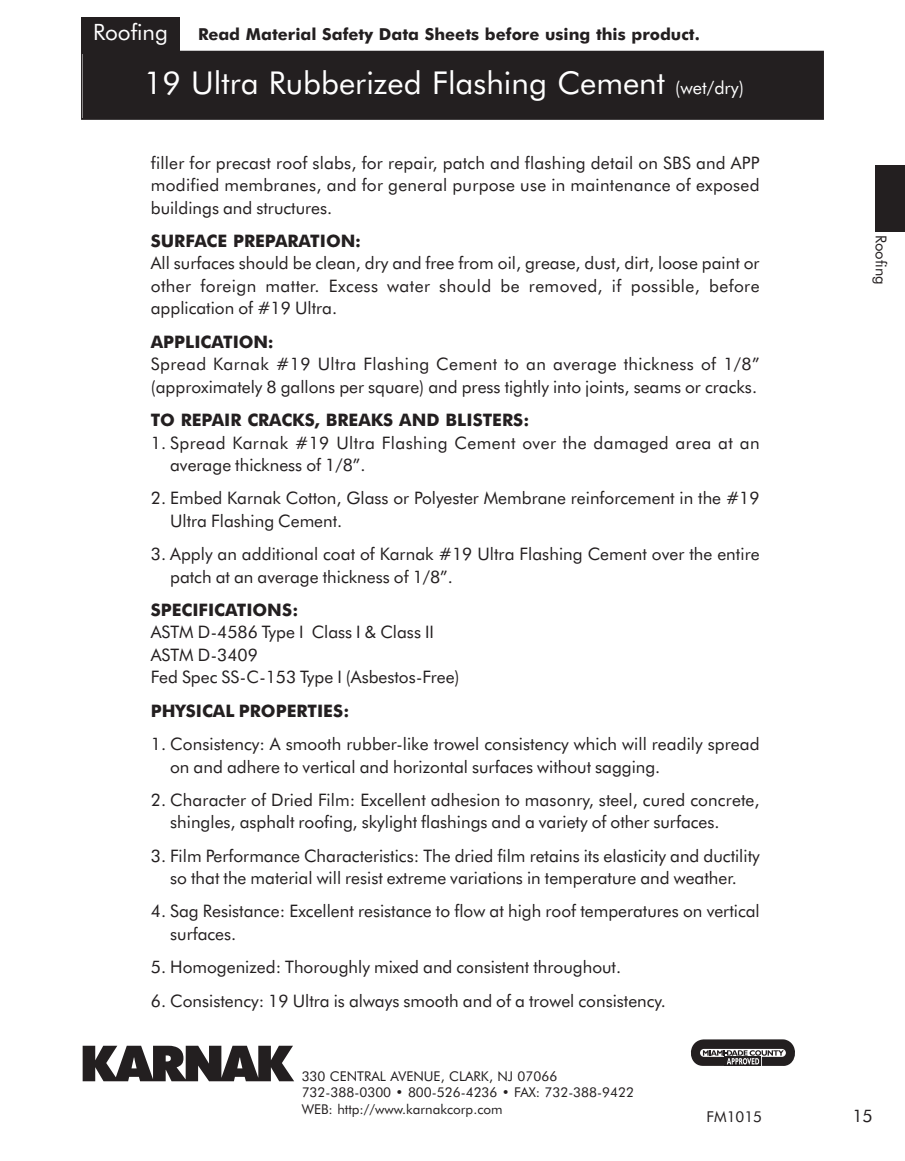
<style>
.page{position:relative;width:905px;height:1161px;background:#fff}
.page>*{position:absolute;margin:0;border:0;box-sizing:border-box;transform-origin:0 0}
.t1{font:31.5px "Futura BT";color:#fff}
.t2{font:22.5px "Futura BT";color:#fff}
.t3{font:17.25px/22.5px "Futura BT";color:#231f20}
.t4{font:700 17.25px "Futura BT";color:#231f20}
.t5{font:17.25px/22.5px "Futura BT";letter-spacing:.025em;color:#231f20}
.t6{font:700 16.5px "Futura BT";color:#231f20}
.t7{font:15px "Futura BT";color:#231f20}
.t8{font:13.5px/16.2px "Futura BT";color:#231f20}
.s1{font-size:18px}
</style>
<div class="page">
<div style="left:82px;top:52px;width:740px;height:66px;background:#231f20"></div>
<div style="left:81px;top:51px;width:743px;height:69px;border:2px solid #231f20"></div>
<svg style="left:83px;top:1046px;width:211px;height:35px"></svg>
<div style="left:81px;top:18px;width:99px;height:36px;background:#231f20"></div>
<div style="left:874px;top:165px;width:30px;height:66px;background:#231f20"></div>
<svg style="left:691px;top:1039px;width:104px;height:27px;background:#595556"></svg>
<h2 class="t2" style="left:93px;top:23px;width:76px">Roofing</h2>
<p class="t6" style="left:198px;top:27px;width:503px">Read Material Safety Data Sheets before using this product.</p>
<h1 class="t1" style="left:144px;top:70px;width:601px">19 Ultra Rubberized Flashing Cement <span class="s1">(wet/dry)</span></h1>
<p class="t3" style="left:151px;top:153px;width:610px;text-align:justify">filler for precast roof slabs, for repair, patch and flashing detail on SBS and APP modified membranes, and for general purpose use in maintenance of exposed buildings and structures.</p>
<p class="t4" style="left:151px;top:234px;width:211px">SURFACE PREPARATION:</p>
<p class="t3" style="left:151px;top:254px;width:610px;text-align:justify">All surfaces should be clean, dry and free from oil, grease, dust, dirt, loose paint or other foreign matter. Excess water should be removed, if possible, before application of #19 Ultra.</p>
<p class="t4" style="left:151px;top:335px;width:124px">APPLICATION:</p>
<p class="t3" style="left:151px;top:354px;width:610px">Spread Karnak #19 Ultra Flashing Cement to an average thickness of 1/8” (approximately 8 gallons per square) and press tightly into joints, seams or cracks.</p>
<p class="t4" style="left:151px;top:413px;width:380px">TO REPAIR CRACKS, BREAKS AND BLISTERS:</p>
<p class="t5" style="left:170px;top:433px;width:591px;text-indent:-19px">1. Spread Karnak #19 Ultra Flashing Cement over the damaged area at an average thickness of 1/8”.</p>
<p class="t3" style="left:170px;top:488px;width:591px;text-indent:-19px">2. Embed Karnak Cotton, Glass or Polyester Membrane reinforcement in the #19<br>Ultra Flashing Cement.</p>
<p class="t3" style="left:170px;top:544px;width:591px;text-indent:-19px">3. Apply an additional coat of Karnak #19 Ultra Flashing Cement over the entire patch at an average thickness of 1/8”.</p>
<p class="t4" style="left:151px;top:603px;width:149px">SPECIFICATIONS:</p>
<p class="t3" style="left:151px;top:623px;width:310px">ASTM D-4586 Type I Class I &amp; Class II<br>ASTM D-3409<br>Fed Spec SS-C-153 Type I (Asbestos-Free)</p>
<p class="t4" style="left:151px;top:704px;width:200px">PHYSICAL PROPERTIES:</p>
<p class="t3" style="left:170px;top:734px;width:591px;text-indent:-19px">1. Consistency: A smooth rubber-like trowel consistency which will readily spread on and adhere to vertical and horizontal surfaces without sagging.</p>
<p class="t3" style="left:170px;top:790px;width:591px;text-indent:-19px">2. Character of Dried Film: Excellent adhesion to masonry, steel, cured concrete, shingles, asphalt roofing, skylight flashings and a variety of other surfaces.</p>
<p class="t3" style="left:151px;top:846px;width:610px;text-align:center">3. Film Performance Characteristics: The dried film retains its elasticity and ductility so that the material will resist extreme variations in temperature and weather.</p>
<p class="t3" style="left:170px;top:902px;width:591px;text-indent:-19px">4. Sag Resistance: Excellent resistance to flow at high roof temperatures on vertical surfaces.</p>
<p class="t3" style="left:151px;top:957px;width:472px">5. Homogenized: Thoroughly mixed and consistent throughout.</p>
<p class="t3" style="left:151px;top:991px;width:516px">6. Consistency: 19 Ultra is always smooth and of a trowel consistency.</p>
<p class="t8" style="left:302px;top:1069px;width:334px">330 CENTRAL AVENUE, CLARK, NJ 07066<br>732-388-0300 • 800-526-4236 • FAX: 732-388-9422<br>WEB: http://www.karnakcorp.com</p>
<p class="t7" style="left:706px;top:1111px;width:57px">FM1015</p>
<p class="t7" style="left:887px;top:235px;width:51px;rotate:90deg">Roofing</p>
<p class="t3" style="left:852px;top:1106px;width:22px">15</p>
</div>
